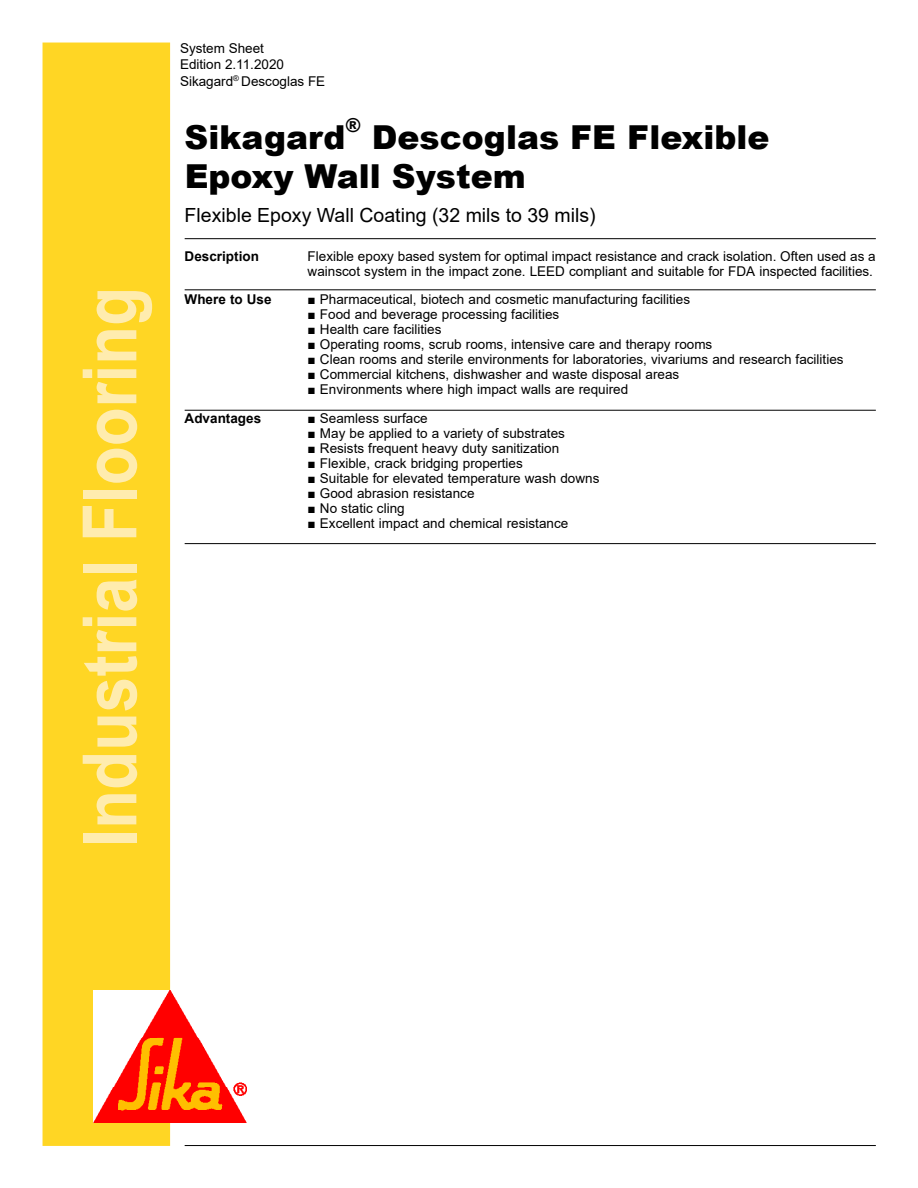
<style>
.page{position:relative;width:918px;height:1188px;background:#fff}
.page>*{position:absolute;margin:0;border:0;box-sizing:border-box;transform-origin:0 0}
.t1{font:700 75px "Arial";color:#ffecae;scale:.85 1}
.t2{font:900 33px/39px "Arial";color:#000}
.t3{font:19.5px "Arial";color:#000}
.t4{font:900 19.2px "Arial";color:#000}
.t5{font:13.5px/16.2px "Arial";color:#000}
.t6{font:700 13.5px "Arial";color:#000}
</style>
<div class="page">
<hr style="left:185px;top:238px;width:691px;height:1px;background:#000">
<hr style="left:185px;top:289px;width:691px;height:1px;background:#000">
<hr style="left:185px;top:410px;width:691px;height:1px;background:#000">
<hr style="left:185px;top:543px;width:691px;height:1px;background:#000">
<hr style="left:185px;top:1145px;width:691px;height:1px;background:#000">
<div style="left:43px;top:43px;width:127px;height:1103px;background:#ffd624"></div>
<img style="left:94px;top:990px;width:153px;height:133px">
<h1 class="t1" style="left:57px;top:847px;width:660px;rotate:-90deg">Industrial Flooring</h1>
<p class="t5" style="left:180px;top:40px;width:147px">System Sheet<br>Edition 2.11.2020<br>Sikagard<sup>®</sup> Descoglas FE</p>
<h2 class="t2" style="left:185px;top:117px;width:162px">Sikagard</h2>
<h3 class="t4" style="left:346px;top:111px;width:17px">®</h3>
<h2 class="t2" style="left:185px;top:117px;width:586px;text-indent:187px">Descoglas FE Flexible<br>Epoxy Wall System</h2>
<h3 class="t3" style="left:185px;top:202px;width:413px">Flexible Epoxy Wall Coating (32 mils to 39 mils)</h3>
<p class="t6" style="left:185px;top:246px;width:76px">Description</p>
<p class="t5" style="left:308px;top:248px;width:570px;line-height:15px">Flexible epoxy based system for optimal impact resistance and crack isolation. Often used as a wainscot system in the impact zone. LEED compliant and suitable for FDA inspected facilities.</p>
<p class="t6" style="left:185px;top:290px;width:89px">Where to Use</p>
<p class="t5" style="left:308px;top:291px;width:384px">■ Pharmaceutical, biotech and cosmetic manufacturing facilities</p>
<p class="t5" style="left:308px;top:306px;width:253px">■ Food and beverage processing facilities</p>
<p class="t5" style="left:308px;top:321px;width:135px">■ Health care facilities</p>
<p class="t5" style="left:308px;top:336px;width:406px">■ Operating rooms, scrub rooms, intensive care and therapy rooms</p>
<p class="t5" style="left:308px;top:351px;width:537px">■ Clean rooms and sterile environments for laboratories, vivariums and research facilities</p>
<p class="t5" style="left:308px;top:366px;width:373px">■ Commercial kitchens, dishwasher and waste disposal areas</p>
<p class="t5" style="left:308px;top:381px;width:322px">■ Environments where high impact walls are required</p>
<p class="t6" style="left:185px;top:408px;width:78px">Advantages</p>
<p class="t5" style="left:308px;top:410px;width:121px">■ Seamless surface</p>
<p class="t5" style="left:308px;top:425px;width:259px">■ May be applied to a variety of substrates</p>
<p class="t5" style="left:308px;top:440px;width:253px">■ Resists frequent heavy duty sanitization</p>
<p class="t5" style="left:308px;top:455px;width:217px">■ Flexible, crack bridging properties</p>
<p class="t5" style="left:308px;top:470px;width:293px">■ Suitable for elevated temperature wash downs</p>
<p class="t5" style="left:308px;top:485px;width:168px">■ Good abrasion resistance</p>
<p class="t5" style="left:308px;top:500px;width:99px">■ No static cling</p>
<p class="t5" style="left:308px;top:515px;width:262px">■ Excellent impact and chemical resistance</p>
</div>
